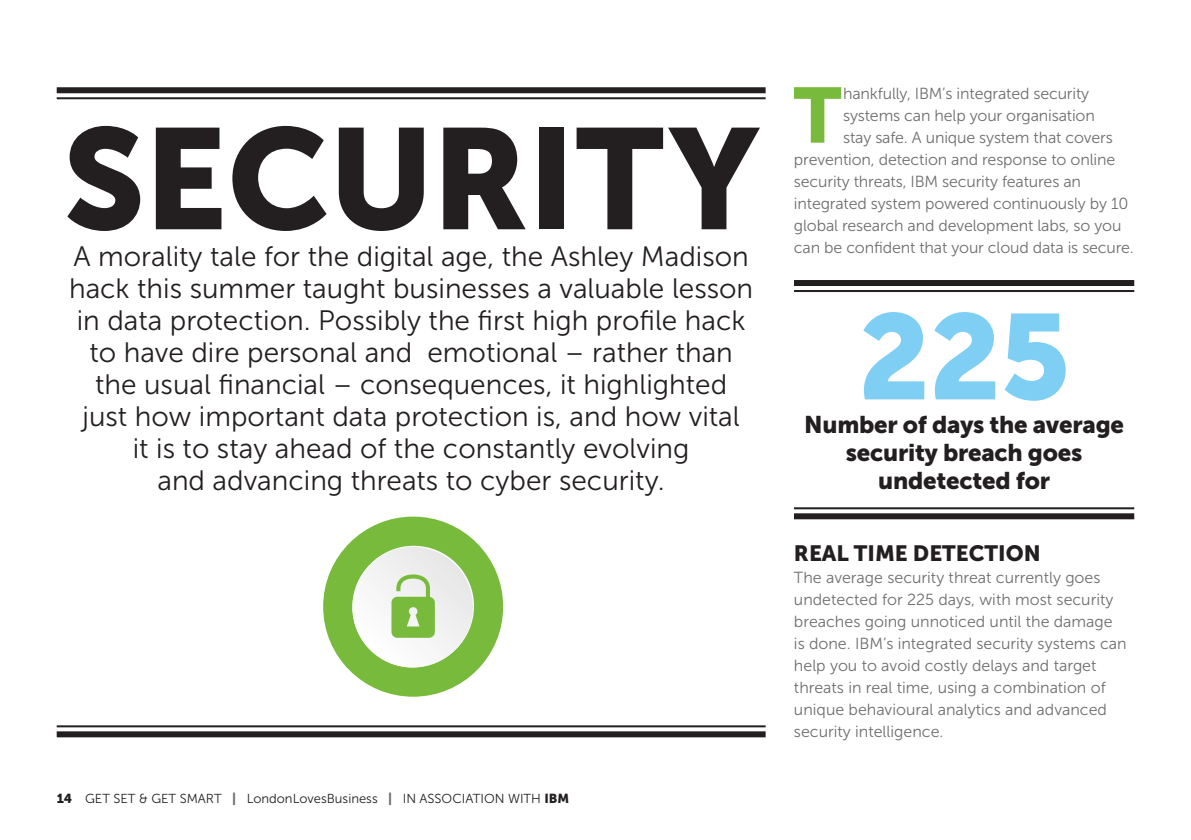
<style>
.page{position:relative;width:1191px;height:840px;background:#fff}
.page>*{position:absolute;margin:0;border:0;box-sizing:border-box;transform-origin:0 0}
.t1{font:142px "Museo Sans 900";letter-spacing:-.01em;color:#231f20}
.t2{font:120px "Museo Sans 900";color:#7fcef4}
.Body_copy_first_para{font:77.6px "Museo Sans 900";color:#78bb3c}
.t3{font:28px/32px "Museo Sans 300";color:#231f20;text-align:center}
.Pullstat{font:24px/28px "Museo Sans 900";letter-spacing:-.01em;color:#231f20;text-align:center}
.Top_10_headlines{font:22px "Museo Sans 900";color:#231f20}
.Body_copy_first_para-2{font:16px "Museo Sans 300";letter-spacing:-.01em;color:#706f6f}
.Body_copy_no_indent{font:16px/22px "Museo Sans 300";color:#706f6f}
.t4{font:13px "Museo Sans 300";color:#231f20}
.s1{font-family:"Museo Sans 900"}
.s2{font-family:"Museo Sans 900";color:#706f6f}
</style>
<div class="page">
<div style="left:57px;top:87px;width:708px;height:6px;background:#231f20"></div>
<hr style="left:57px;top:97px;width:708px;height:2px;background:#231f20">
<hr style="left:57px;top:725px;width:708px;height:2px;background:#231f20">
<div style="left:57px;top:731px;width:708px;height:6px;background:#231f20"></div>
<div style="left:794px;top:280px;width:340px;height:6px;background:#231f20"></div>
<hr style="left:794px;top:290px;width:340px;height:2px;background:#231f20">
<hr style="left:794px;top:507px;width:340px;height:2px;background:#231f20">
<div style="left:794px;top:513px;width:340px;height:6px;background:#231f20"></div>
<div style="left:323px;top:516px;width:180px;height:180px;background:#78bb3c;border-radius:50%"></div>
<div style="left:352px;top:546px;width:121px;height:121px;background:#f3f3f3;border-radius:60px"></div>
<svg style="left:391px;top:574px;width:44px;height:63px"></svg>
<p class="t1" style="left:63px;top:99px;width:698px">SECURITY</p>
<p class="t3" style="left:69px;top:240px;width:685px">A morality tale for the digital age, the Ashley Madison hack this summer taught businesses a valuable lesson in data protection. Possibly the first high profile hack to have dire personal and emotional – rather than the usual financial – consequences, it highlighted<br>just how important data protection is, and how vital<br>it is to stay ahead of the constantly evolving<br>and advancing threats to cyber security.</p>
<p class="t4" style="left:57px;top:791px;width:514px"><span class="s1">14</span> GET SET &amp; GET SMART <span class="s2">|</span> LondonLovesBusiness <span class="s2">|</span> IN ASSOCIATION WITH <span class="s1">IBM</span></p>
<p class="Body_copy_first_para" style="left:793px;top:71px;width:49px">T</p>
<p class="Body_copy_first_para-2" style="left:843px;top:84px;width:248px">hankfully, IBM’s integrated security</p>
<p class="Body_copy_first_para-2" style="left:843px;top:106px;width:253px">systems can help your organisation</p>
<p class="Body_copy_first_para-2" style="left:843px;top:128px;width:271px">stay safe. A unique system that covers</p>
<p class="Body_copy_first_para-2" style="left:794px;top:150px;width:323px">prevention, detection and response to online</p>
<p class="Body_copy_first_para-2" style="left:794px;top:172px;width:288px">security threats, IBM security features an</p>
<p class="Body_copy_first_para-2" style="left:794px;top:194px;width:336px">integrated system powered continuously by 10</p>
<p class="Body_copy_first_para-2" style="left:794px;top:216px;width:329px">global research and development labs, so you</p>
<p class="Body_copy_first_para-2" style="left:794px;top:238px;width:341px">can be confident that your cloud data is secure.</p>
<p class="t2" style="left:858px;top:289px;width:213px">225</p>
<p class="Pullstat" style="left:804px;top:410px;width:321px">Number of days the average</p>
<p class="Pullstat" style="left:846px;top:438px;width:238px">security breach goes undetected for</p>
<p class="Top_10_headlines" style="left:794px;top:540px;width:248px">REAL TIME DETECTION</p>
<p class="Body_copy_no_indent" style="left:794px;top:566px;width:334px">The average security threat currently goes undetected for 225 days, with most security breaches going unnoticed until the damage is done. IBM’s integrated security systems can help you to avoid costly delays and target threats in real time, using a combination of unique behavioural analytics and advanced security intelligence.</p>
</div>
